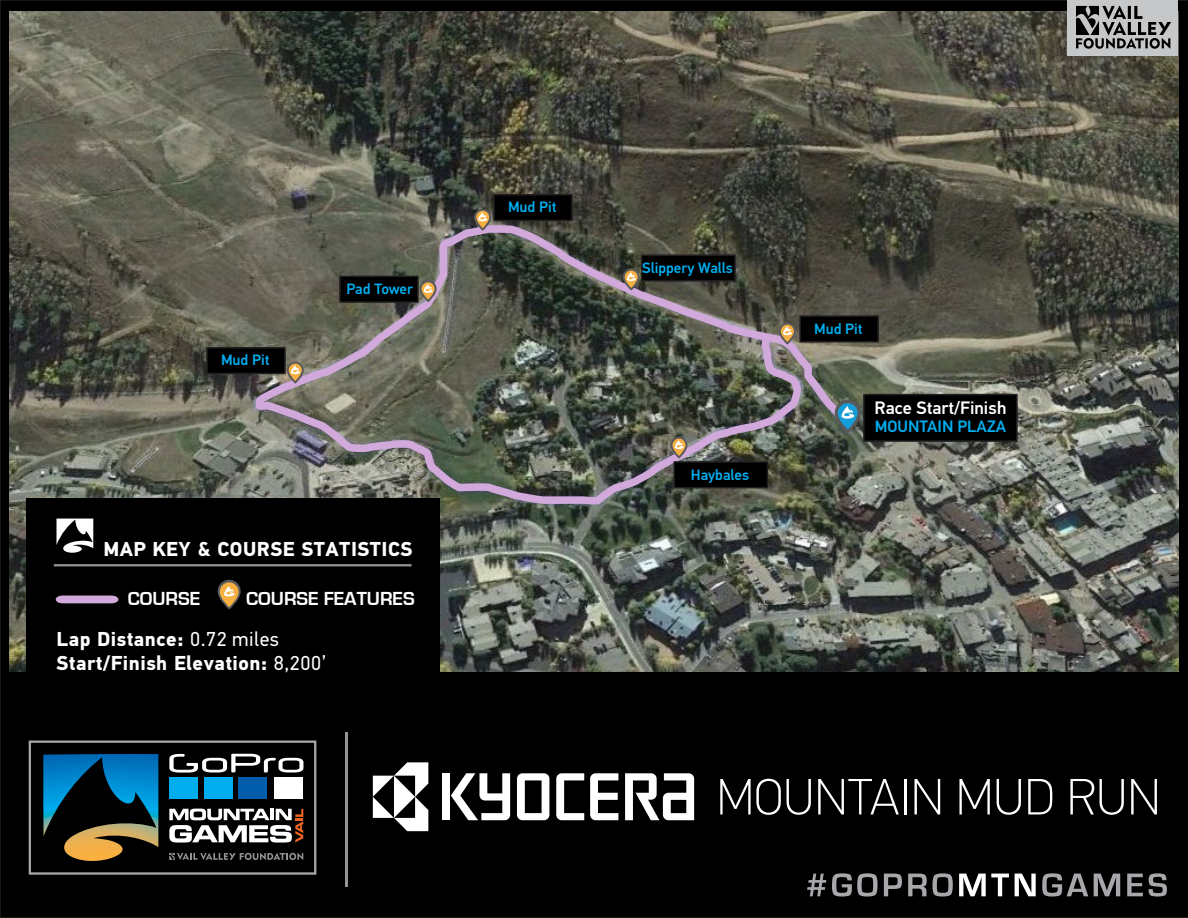
<style>
.page{position:relative;width:1188px;height:918px;background:#000}
.page>*{position:absolute;margin:0;border:0;box-sizing:border-box;transform-origin:0 0}
.t1{font:700 20.25px/24.2px "PF Din Text Pro";letter-spacing:.025em;color:#fff}
.t2{font:700 19.5px "Eurostile";color:#fff}
.t3{font:500 18px "PF Din Text Pro";color:#fff}
.t4{font:500 16.5px "PF Din Text Pro";color:#00adee}
.t5{font:500 15px "PF Din Text Pro";color:#00adee}
.s1{font-weight:400}
</style>
<div class="page">
<img style="left:10px;top:11px;width:1168px;height:661px">
<svg style="left:253px;top:224px;width:598px;height:281px;background:#5f6057"></svg>
<svg style="left:835px;top:400px;width:26px;height:34px"></svg>
<div style="left:863px;top:394px;width:155px;height:48px;background:#000;border:2px solid #231f20"></div>
<div style="left:799px;top:315px;width:80px;height:28px;background:#000;border:2px solid #231f20"></div>
<div style="left:493px;top:194px;width:80px;height:27px;background:#000;border:2px solid #231f20"></div>
<div style="left:206px;top:347px;width:80px;height:27px;background:#000;border:2px solid #231f20"></div>
<div style="left:339px;top:276px;width:80px;height:27px;background:#000;border:2px solid #231f20"></div>
<div style="left:641px;top:254px;width:95px;height:28px;background:#000;border:2px solid #231f20"></div>
<div style="left:673px;top:461px;width:95px;height:27px;background:#000;border:2px solid #231f20"></div>
<svg style="left:779px;top:323px;width:17px;height:22px"></svg>
<svg style="left:623px;top:269px;width:17px;height:22px"></svg>
<svg style="left:474px;top:209px;width:17px;height:22px"></svg>
<svg style="left:420px;top:280px;width:17px;height:22px"></svg>
<svg style="left:287px;top:362px;width:17px;height:22px"></svg>
<svg style="left:670px;top:437px;width:17px;height:22px"></svg>
<svg style="left:720px;top:779px;width:61px;height:36px;background:#3c3c3c"></svg>
<svg style="left:787px;top:779px;width:24px;height:36px"></svg>
<svg style="left:818px;top:779px;width:81px;height:35px;background:#343434"></svg>
<hr style="left:904px;top:779px;width:2px;height:35px;background:#fff">
<svg style="left:915px;top:779px;width:25px;height:35px"></svg>
<svg style="left:959px;top:779px;width:31px;height:35px"></svg>
<svg style="left:997px;top:779px;width:24px;height:36px"></svg>
<svg style="left:1028px;top:779px;width:24px;height:35px"></svg>
<svg style="left:1070px;top:779px;width:24px;height:35px"></svg>
<svg style="left:1100px;top:779px;width:24px;height:36px"></svg>
<svg style="left:1131px;top:779px;width:26px;height:35px"></svg>
<hr style="left:345px;top:733px;width:3px;height:154px;background:#929497">
<svg style="left:1042px;top:873px;width:125px;height:24px;background:#49494a"></svg>
<svg style="left:959px;top:874px;width:77px;height:22px"></svg>
<svg style="left:807px;top:873px;width:146px;height:24px;background:#444446"></svg>
<svg style="left:29px;top:741px;width:287px;height:134px;background:#2f434a"></svg>
<div style="left:442px;top:773px;width:8px;height:47px;background:#fff"></div>
<svg style="left:625px;top:773px;width:69px;height:47px"></svg>
<svg style="left:590px;top:773px;width:28px;height:47px"></svg>
<svg style="left:556px;top:773px;width:28px;height:47px"></svg>
<svg style="left:517px;top:773px;width:32px;height:47px"></svg>
<svg style="left:451px;top:773px;width:59px;height:47px"></svg>
<svg style="left:373px;top:762px;width:55px;height:69px"></svg>
<div style="left:1068px;top:0;width:110px;height:56px;background:#c5c7c9"></div>
<svg style="left:1076px;top:6px;width:95px;height:43px"></svg>
<div style="left:26px;top:499px;width:413px;height:196px;background:#000"></div>
<hr style="left:54px;top:564px;width:358px;height:2px;background:#929497">
<svg style="left:57px;top:519px;width:36px;height:34px"></svg>
<svg style="left:55px;top:595px;width:64px;height:9px"></svg>
<svg style="left:218px;top:580px;width:23px;height:29px"></svg>
<svg style="left:220px;top:582px;width:19px;height:25px"></svg>
<svg style="left:224px;top:586px;width:11px;height:10px"></svg>
<p class="t5" style="left:221px;top:351px;width:50px">Mud Pit</p>
<p class="t5" style="left:346px;top:280px;width:68px">Pad Tower</p>
<p class="t1" style="left:104px;top:538px;width:311px">MAP KEY &amp; COURSE STATISTICS</p>
<p class="t2" style="left:128px;top:588px;width:74px">COURSE</p>
<p class="t1" style="left:57px;top:627px;width:271px">Lap Distance: <span class="s1">0.72 miles<br></span>Start/Finish Elevation: <span class="s1">8,200’</span></p>
<p class="t2" style="left:246px;top:588px;width:170px">COURSE FEATURES</p>
<p class="t5" style="left:508px;top:198px;width:50px">Mud Pit</p>
<p class="t5" style="left:642px;top:259px;width:92px">Slippery Walls</p>
<p class="t5" style="left:691px;top:465px;width:60px">Haybales</p>
<p class="t5" style="left:814px;top:319px;width:50px">Mud Pit</p>
<p class="t3" style="left:875px;top:397px;width:133px">Race Start/Finish</p>
<p class="t4" style="left:875px;top:416px;width:133px">MOUNTAIN PLAZA</p>
</div>
